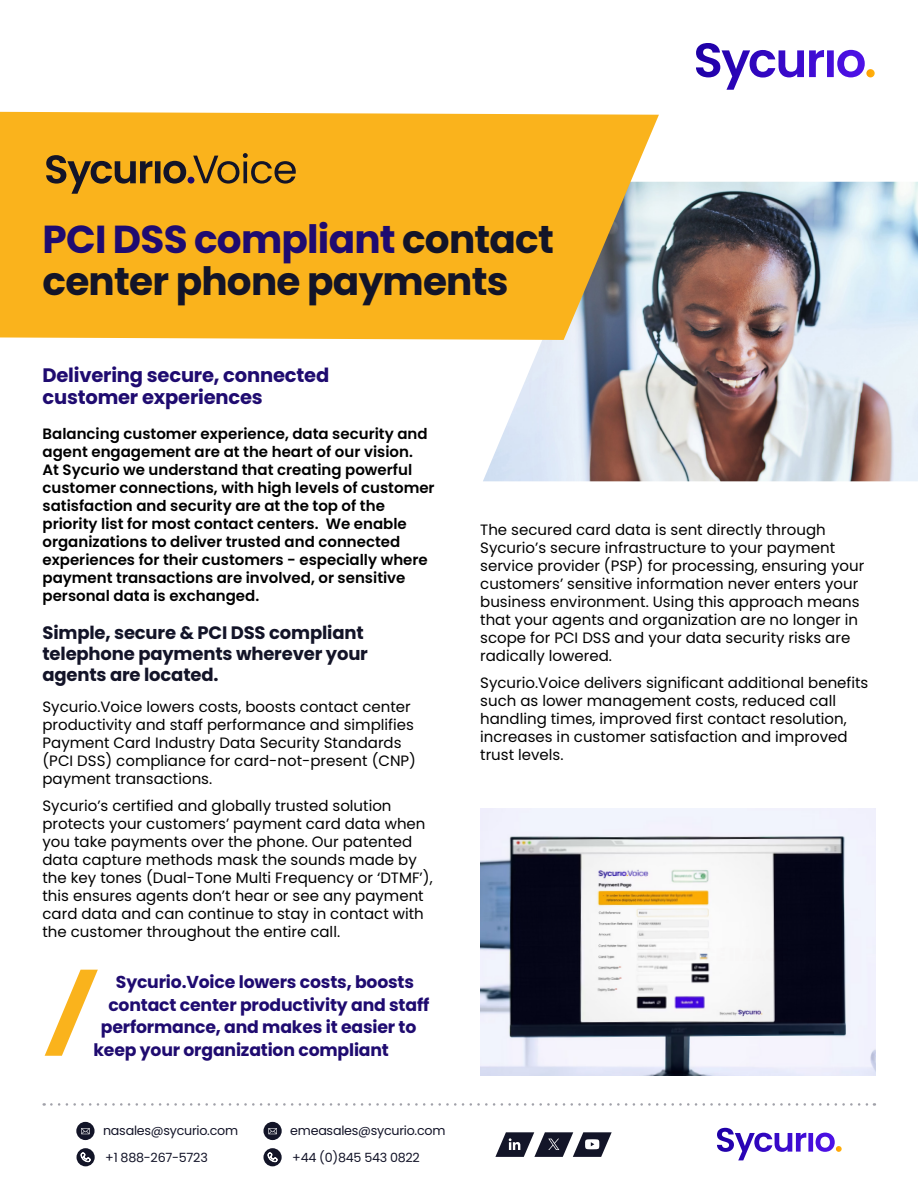
<style>
.page{position:relative;width:918px;height:1188px;background:#fff}
.page>*{position:absolute;margin:0;border:0;box-sizing:border-box;transform-origin:0 0}
.t1{font:700 39px/42.8px "Poppins";letter-spacing:-.02em;color:#131428}
.t2{font:700 19.5px/22.5px "Poppins";letter-spacing:-.01em;color:#1f0b70}
.t3{font:700 18px/21px "Poppins";letter-spacing:-.01em;color:#131428}
.t4{font:700 17.25px "Poppins";letter-spacing:-.01em;color:#1f0b70}
.t5{font:15px/18px "Poppins";color:#000}
.t6{font:600 15px/18px "Poppins";color:#000}
.t7{font:12.75px/26.2px "Poppins";letter-spacing:-.02em;color:#131428}
.s1{color:#1f0b70}
</style>
<div class="page">
<svg style="left:51px;top:1103px;width:824px;height:3px"></svg>
<svg style="left:495px;top:1132px;width:117px;height:25px"></svg>
<div style="left:76px;top:1122px;width:19px;height:18px;background:#131528;border-radius:50%"></div>
<svg style="left:81px;top:1128px;width:9px;height:6px"></svg>
<svg style="left:263px;top:1148px;width:19px;height:18px"></svg>
<svg style="left:268px;top:1153px;width:10px;height:9px"></svg>
<svg style="left:77px;top:1148px;width:18px;height:18px"></svg>
<svg style="left:81px;top:1153px;width:10px;height:9px"></svg>
<div style="left:263px;top:1122px;width:19px;height:18px;background:#131528;border-radius:50%"></div>
<svg style="left:268px;top:1128px;width:9px;height:6px"></svg>
<svg style="left:717px;top:1128px;width:125px;height:32px"></svg>
<img style="left:483px;top:182px;width:435px;height:299px">
<svg style="left:696px;top:43px;width:179px;height:47px"></svg>
<svg style="left:0;top:112px;width:659px;height:228px;background:#f2b32a"></svg>
<svg style="left:46px;top:155px;width:140px;height:39px;background:#b0801f"></svg>
<div style="left:188px;top:177px;width:6px;height:7px;background:#1f0b70;border-radius:50%"></div>
<svg style="left:193px;top:153px;width:103px;height:31px;background:#b8851f"></svg>
<svg style="left:45px;top:970px;width:53px;height:86px"></svg>
<img style="left:480px;top:809px;width:395px;height:267px">
<h1 class="t1" style="left:43px;top:218px;width:513px"><span class="s1">PCI DSS compliant</span> contact center phone payments</h1>
<h2 class="t2" style="left:43px;top:364px;width:288px">Delivering secure, connected customer experiences</h2>
<p class="t6" style="left:43px;top:425px;width:394px">Balancing customer experience, data security and agent engagement are at the heart of our vision.<br>At Sycurio we understand that creating powerful customer connections, with high levels of customer satisfaction and security are at the top of the priority list for most contact centers. We enable organizations to deliver trusted and connected experiences for their customers - especially where payment transactions are involved, or sensitive personal data is exchanged.</p>
<p class="t3" style="left:43px;top:623px;width:327px">Simple, secure &amp; PCI DSS compliant telephone payments wherever your agents are located.</p>
<p class="t5" style="left:43px;top:698px;width:375px">Sycurio.Voice lowers costs, boosts contact center productivity and staff performance and simplifies Payment Card Industry Data Security Standards (PCI DSS) compliance for card-not-present (CNP) payment transactions.</p>
<p class="t5" style="left:43px;top:796px;width:392px">Sycurio’s certified and globally trusted solution protects your customers’ payment card data when you take payments over the phone. Our patented data capture methods mask the sounds made by the key tones (Dual-Tone Multi Frequency or ‘DTMF’), this ensures agents don’t hear or see any payment card data and can continue to stay in contact with the customer throughout the entire call.</p>
<p class="t4" style="left:116px;top:972px;width:300px">Sycurio.Voice lowers costs, boosts</p>
<p class="t4" style="left:108px;top:995px;width:322px">contact center productivity and staff</p>
<p class="t4" style="left:101px;top:1017px;width:317px">performance, and makes it easier to</p>
<p class="t4" style="left:93px;top:1040px;width:297px">keep your organization compliant</p>
<p class="t7" style="left:103px;top:1118px;width:136px">nasales@sycurio.com +1 888-267-5723</p>
<p class="t7" style="left:290px;top:1118px;width:157px">emeasales@sycurio.com</p>
<p class="t7" style="left:292px;top:1144px;width:129px">+44 (0)845 543 0822</p>
<p class="t5" style="left:480px;top:521px;width:386px">The secured card data is sent directly through Sycurio’s secure infrastructure to your payment service provider (PSP) for processing, ensuring your customers’ sensitive information never enters your business environment. Using this approach means that your agents and organization are no longer in scope for PCI DSS and your data security risks are radically lowered.</p>
<p class="t5" style="left:480px;top:674px;width:390px">Sycurio.Voice delivers significant additional benefits such as lower management costs, reduced call handling times, improved first contact resolution, increases in customer satisfaction and improved trust levels.</p>
</div>
